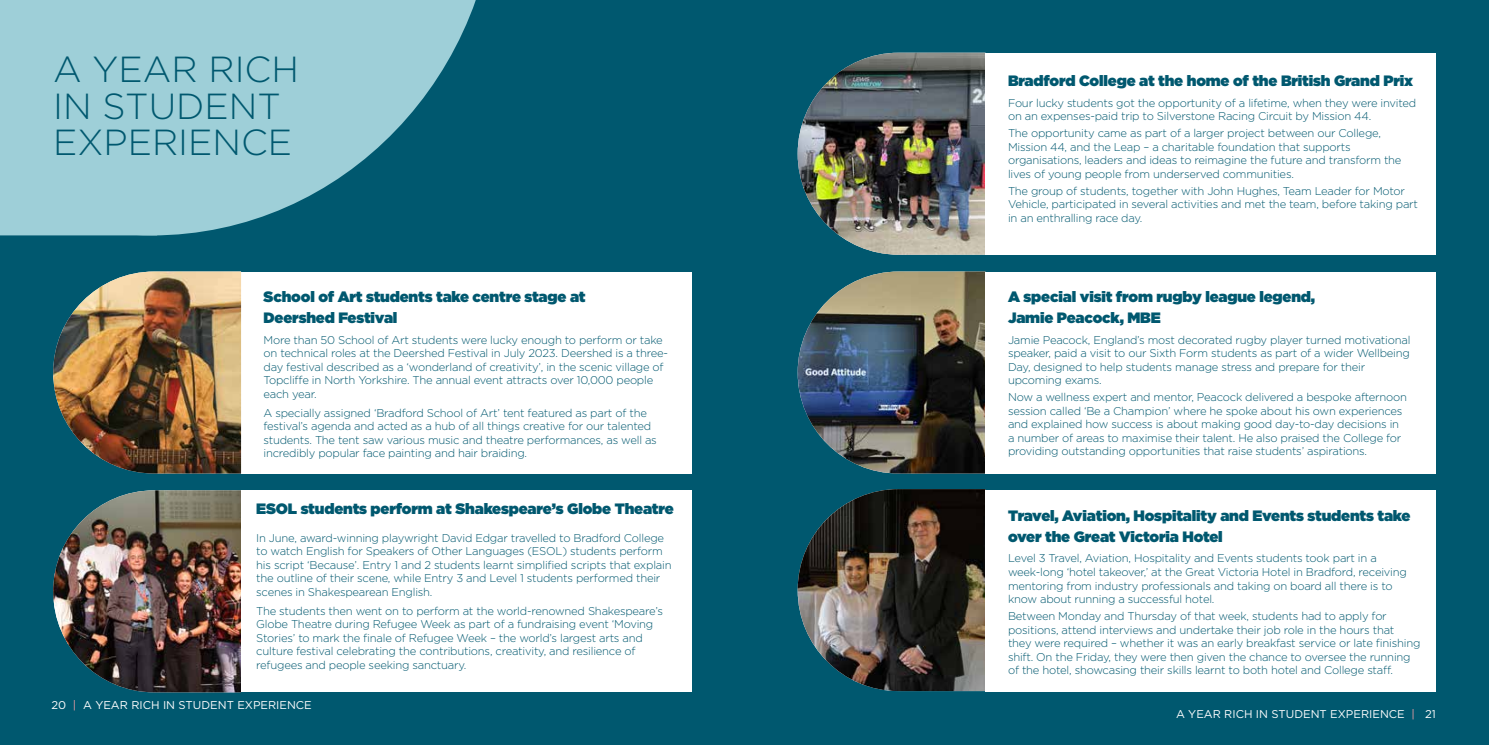
<style>
.page{position:relative;width:1489px;height:745px;background:#fff}
.page>*{position:absolute;margin:0;border:0;box-sizing:border-box;transform-origin:0 0}
.t1{font:300 36.25px/36.2px "Gotham";color:#00586f}
.t2{font:900 15px/21.2px "Gotham";letter-spacing:-.01em;color:#00586f}
.t3{font:300 11.25px/13.5px "Gotham";letter-spacing:-.02em;color:#00586f}
.t4{font:11.25px "Gotham";color:#fff}
.s1{color:#f29ea4}
</style>
<div class="page">
<div style="left:0;top:0;width:1488px;height:744px;background:#00586f"></div>
<div style="left:241px;top:271px;width:450px;height:202px;background:#fff"></div>
<svg style="left:157px;top:0;width:319px;height:235px;fill:#9ecfd8"></svg>
<div style="left:0;top:0;width:157px;height:235px;background:#9ecfd8"></div>
<img style="left:53px;top:271px;width:188px;height:202px">
<img style="left:53px;top:490px;width:188px;height:202px">
<div style="left:241px;top:489px;width:450px;height:202px;background:#fff"></div>
<img style="left:797px;top:53px;width:188px;height:201px">
<img style="left:797px;top:271px;width:188px;height:202px">
<img style="left:797px;top:489px;width:188px;height:201px">
<div style="left:985px;top:53px;width:450px;height:201px;background:#fff"></div>
<div style="left:985px;top:271px;width:450px;height:202px;background:#fff"></div>
<div style="left:985px;top:490px;width:450px;height:202px;background:#fff"></div>
<h1 class="t1" style="left:53px;top:50px;width:247px">A YEAR RICH<br>IN STUDENT<br>EXPERIENCE</h1>
<h2 class="t2" style="left:263px;top:285px;width:323px">School of Art students take centre stage at<br>Deershed Festival</h2>
<p class="t3" style="left:263px;top:332px;width:406px">More than 50 School of Art students were lucky enough to perform or take on technical roles at the Deershed Festival in July 2023. Deershed is a three&shy;day festival described as a ‘wonderland of creativity’, in the scenic village of Topcliffe in North Yorkshire. The annual event attracts over 10,000 people each year.</p>
<p class="t3" style="left:263px;top:405px;width:395px">A specially assigned ‘Bradford School of Art’ tent featured as part of the festival’s agenda and acted as a hub of all things creative for our talented students. The tent saw various music and theatre performances, as well as incredibly popular face painting and hair braiding.</p>
<h2 class="t2" style="left:256px;top:497px;width:419px">ESOL students perform at Shakespeare’s Globe Theatre</h2>
<p class="t3" style="left:256px;top:530px;width:417px">In June, award-winning playwright David Edgar travelled to Bradford College to watch English for Speakers of Other Languages (ESOL) students perform his script ‘Because’. Entry 1 and 2 students learnt simplified scripts that explain the outline of their scene, while Entry 3 and Level 1 students performed their scenes in Shakespearean English.</p>
<p class="t3" style="left:256px;top:603px;width:408px">The students then went on to perform at the world-renowned Shakespeare’s Globe Theatre during Refugee Week as part of a fundraising event ‘Moving Stories’ to mark the finale of Refugee Week – the world’s largest arts and culture festival celebrating the contributions, creativity, and resilience of refugees and people seeking sanctuary.</p>
<p class="t4" style="left:51px;top:697px;width:262px">20 <span class="s1">|</span> A YEAR RICH IN STUDENT EXPERIENCE</p>
<h2 class="t2" style="left:1007px;top:70px;width:406px">Bradford College at the home of the British Grand Prix</h2>
<p class="t3" style="left:1007px;top:95px;width:410px">Four lucky students got the opportunity of a lifetime, when they were invited on an expenses-paid trip to Silverstone Racing Circuit by Mission 44.</p>
<p class="t3" style="left:1007px;top:126px;width:395px">The opportunity came as part of a larger project between our College, Mission 44, and the Leap – a charitable foundation that supports organisations, leaders and ideas to reimagine the future and transform the lives of young people from underserved communities.</p>
<p class="t3" style="left:1007px;top:184px;width:411px">The group of students, together with John Hughes, Team Leader for Motor<br>Vehicle, participated in several activities and met the team, before taking part in an enthralling race day.</p>
<h2 class="t2" style="left:1007px;top:285px;width:309px">A special visit from rugby league legend,<br>Jamie Peacock, MBE</h2>
<p class="t3" style="left:1007px;top:332px;width:404px">Jamie Peacock, England’s most decorated rugby player turned motivational speaker, paid a visit to our Sixth Form students as part of a wider Wellbeing Day, designed to help students manage stress and prepare for their upcoming exams.</p>
<p class="t3" style="left:1007px;top:390px;width:400px">Now a wellness expert and mentor, Peacock delivered a bespoke afternoon session called ‘Be a Champion’ where he spoke about his own experiences and explained how success is about making good day-to-day decisions in a number of areas to maximise their talent. He also praised the College for providing outstanding opportunities that raise students’ aspirations.</p>
<h2 class="t2" style="left:1007px;top:504px;width:404px">Travel, Aviation, Hospitality and Events students take over the Great Victoria Hotel</h2>
<p class="t3" style="left:1007px;top:551px;width:400px">Level 3 Travel, Aviation, Hospitality and Events students took part in a week-long ‘hotel takeover,’ at the Great Victoria Hotel in Bradford, receiving mentoring from industry professionals and taking on board all there is to know about running a successful hotel.</p>
<p class="t3" style="left:1007px;top:608px;width:414px">Between Monday and Thursday of that week, students had to apply for positions, attend interviews and undertake their job role in the hours that they were required – whether it was an early breakfast service or late finishing shift. On the Friday, they were then given the chance to oversee the running of the hotel, showcasing their skills learnt to both hotel and College staff.</p>
<p class="t4" style="left:1175px;top:706px;width:261px">A YEAR RICH IN STUDENT EXPERIENCE <span class="s1">|</span> 21</p>
</div>
